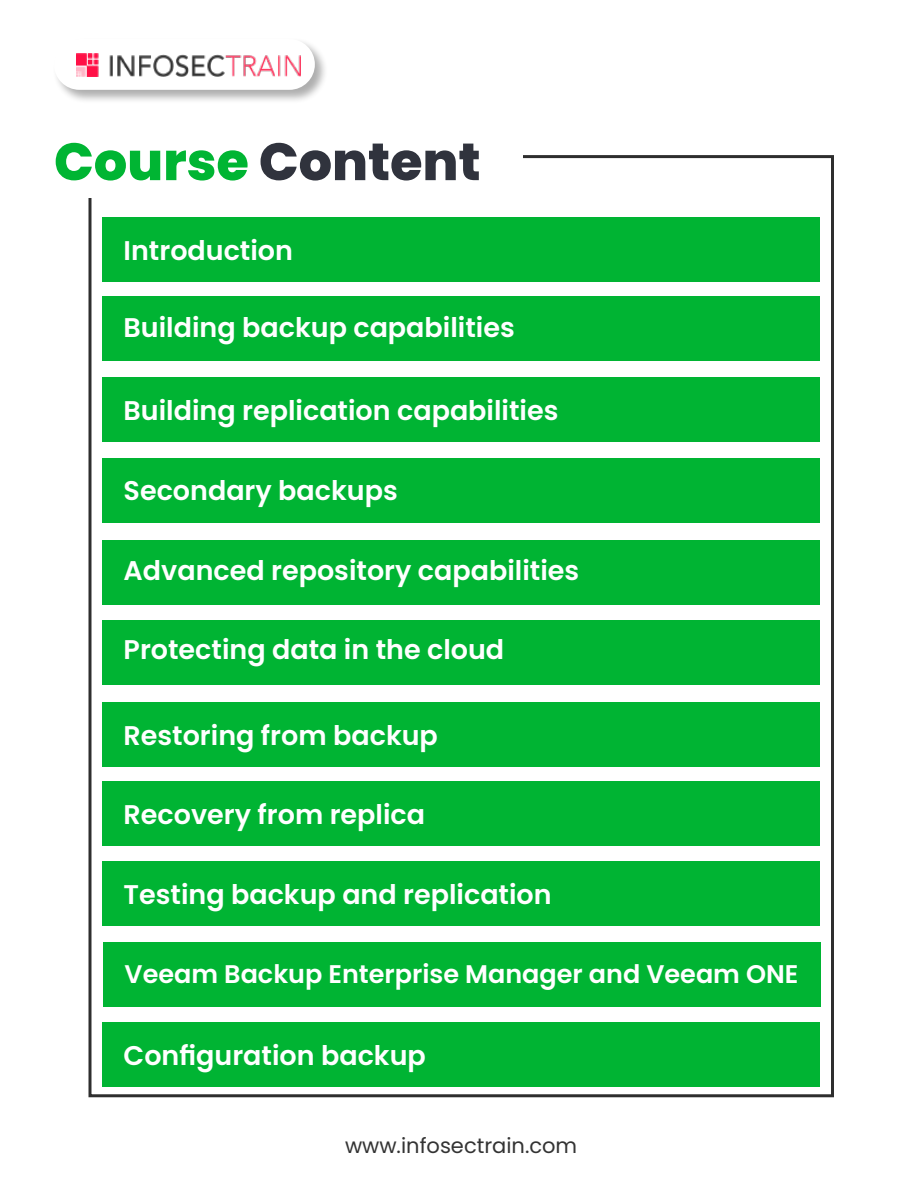
<style>
.page{position:relative;width:918px;height:1188px;background:#fff}
.page>*{position:absolute;margin:0;border:0;box-sizing:border-box;transform-origin:0 0}
.t1{font:800 52.5px "Poppins";color:#30333d}
.t2{font:600 27px "Poppins";color:#fff}
.t3{font:600 25.5px "Poppins";color:#fff}
.t4{font:21px "Poppins";color:#333}
.s1{color:#00b533}
</style>
<div class="page">
<div style="left:53px;top:38px;width:276px;height:66px;background:#000;opacity:.32"></div>
<div style="left:54px;top:39px;width:261px;height:51px;background:#fff;border-radius:25px"></div>
<img style="left:77px;top:54px;width:223px;height:22px">
<div style="left:88px;top:155px;width:746px;height:942px;background:#fff;border:3px solid #2e2e2e"></div>
<div style="left:54px;top:125px;width:469px;height:73px;background:#fff"></div>
<div style="left:102px;top:218px;width:718px;height:64px;background:#00b433"></div>
<div style="left:102px;top:297px;width:718px;height:64px;background:#00b433"></div>
<div style="left:102px;top:377px;width:718px;height:64px;background:#00b433"></div>
<div style="left:102px;top:459px;width:718px;height:64px;background:#00b433"></div>
<div style="left:102px;top:540px;width:718px;height:64px;background:#00b433"></div>
<div style="left:102px;top:620px;width:718px;height:65px;background:#00b433"></div>
<div style="left:102px;top:702px;width:718px;height:64px;background:#00b433"></div>
<div style="left:102px;top:782px;width:718px;height:64px;background:#00b433"></div>
<div style="left:102px;top:862px;width:718px;height:64px;background:#00b433"></div>
<div style="left:104px;top:942px;width:717px;height:64px;background:#00b433"></div>
<div style="left:102px;top:1022px;width:718px;height:64px;background:#00b433"></div>
<h1 class="t1" style="left:54px;top:131px;width:428px"><span class="s1">Course</span> Content</h1>
<p class="t2" style="left:124px;top:235px;width:171px">Introduction</p>
<p class="t2" style="left:124px;top:312px;width:393px">Building backup capabilities</p>
<p class="t2" style="left:124px;top:395px;width:436px">Building replication capabilities</p>
<p class="t2" style="left:124px;top:475px;width:276px">Secondary backups</p>
<p class="t2" style="left:124px;top:555px;width:457px">Advanced repository capabilities</p>
<p class="t2" style="left:124px;top:634px;width:382px">Protecting data in the cloud</p>
<p class="t2" style="left:124px;top:720px;width:316px">Restoring from backup</p>
<p class="t2" style="left:124px;top:799px;width:303px">Recovery from replica</p>
<p class="t2" style="left:124px;top:879px;width:430px">Testing backup and replication</p>
<p class="t3" style="left:125px;top:959px;width:675px">Veeam Backup Enterprise Manager and Veeam ONE</p>
<p class="t2" style="left:124px;top:1040px;width:304px">Configuration backup</p>
<p class="t4" style="left:345px;top:1134px;width:234px">www.infosectrain.com</p>
</div>
